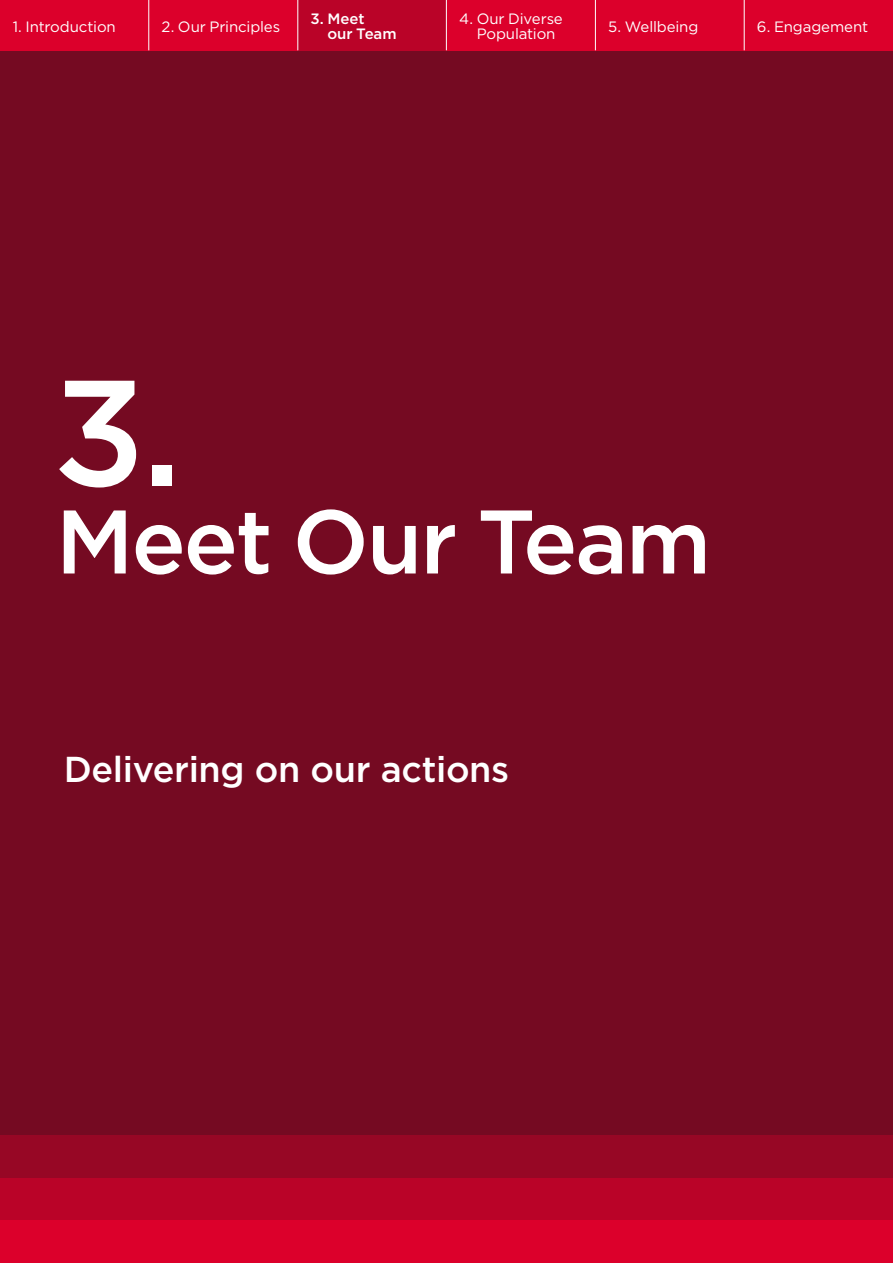
<style>
.page{position:relative;width:893px;height:1263px;background:#fff}
.page>*{position:absolute;margin:0;border:0;box-sizing:border-box;transform-origin:0 0}
.t1{font:500 150px "Gotham";color:#fff}
.t2{font:500 90px "Gotham";letter-spacing:-.025em;color:#fff}
.t3{font:500 36px "Gotham";letter-spacing:-.01em;color:#fff}
.t4{font:15px/15px "Gotham";letter-spacing:-.01em;color:#fff}
.t5{font:500 15px/15px "Gotham";letter-spacing:-.005em;color:#fff}
</style>
<div class="page">
<div style="left:0;top:44px;width:893px;height:1091px;background:#750a22"></div>
<div style="left:0;top:1135px;width:893px;height:43px;background:#970725"></div>
<div style="left:0;top:1178px;width:893px;height:42px;background:#ba0328"></div>
<div style="left:0;top:1220px;width:893px;height:43px;background:#dc002b"></div>
<div style="left:0;top:0;width:893px;height:50px;background:#dc002b"></div>
<div style="left:298px;top:0;width:148px;height:50px;background:#ba0328"></div>
<hr style="left:149px;top:0;width:1px;height:50px;background:#fff">
<hr style="left:298px;top:0;width:1px;height:50px;background:#fff">
<hr style="left:446px;top:0;width:1px;height:50px;background:#fff">
<hr style="left:595px;top:0;width:1px;height:50px;background:#fff">
<hr style="left:744px;top:0;width:1px;height:50px;background:#fff">
<p class="t4" style="left:13px;top:19px;width:105px">1. Introduction</p>
<p class="t4" style="left:162px;top:19px;width:120px">2. Our Principles</p>
<p class="t5" style="left:327px;top:11px;width:71px;text-indent:-17px">3. Meet<br>our Team</p>
<p class="t4" style="left:477px;top:11px;width:88px;text-indent:-17px">4. Our Diverse<br>Population</p>
<p class="t4" style="left:608px;top:19px;width:92px">5. Wellbeing</p>
<p class="t4" style="left:757px;top:19px;width:113px">6. Engagement</p>
<h1 class="t1" style="left:53px;top:334px;width:131px">3.</h1>
<h2 class="t2" style="left:56px;top:483px;width:657px">Meet Our Team</h2>
<h3 class="t3" style="left:64px;top:745px;width:447px">Delivering on our actions</h3>
</div>
